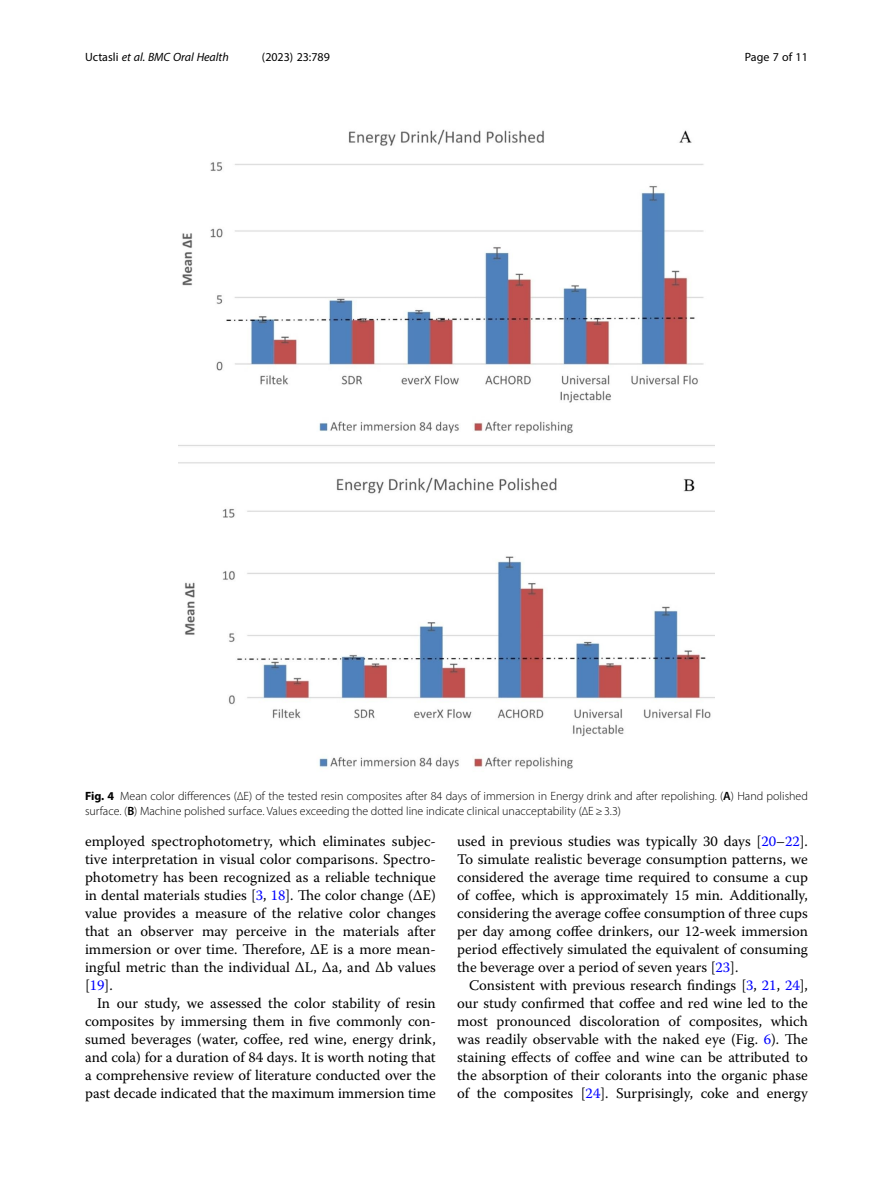
<style>
.page{position:relative;width:893px;height:1191px;background:#fff}
.page>*{position:absolute;margin:0;border:0;box-sizing:border-box;transform-origin:0 0}
.Body_Text_Indent{font:14.7px/18px "Warnock Pro";color:#000;text-align:justify}
.Figure_Caption{font:300 12px/15px "Myriad Pro";color:#000}
.t1{font:italic 12px "Myriad Pro";color:#000}
.t2{font:12px "Myriad Pro";color:#000}
.s1{font-style:normal}
.s2{font-weight:700}
.s3{font-weight:600}
.s4{color:#00f}
</style>
<div class="page">
<img style="left:179px;top:129px;width:535px;height:640px">
<p class="t1" style="left:85px;top:50px;width:145px"><span class="s1">Uctasli</span> et al. BMC Oral Health</p>
<p class="t2" style="left:262px;top:50px;width:70px">(2023) 23:789</p>
<p class="t2" style="left:745px;top:50px;width:65px">Page 7 of 11</p>
<p class="Figure_Caption" style="left:85px;top:788px;width:724px"><span class="s2">Fig. 4</span> Mean color differences (∆E) of the tested resin composites after 84 days of immersion in Energy drink and after repolishing. (<span class="s3">A</span>) Hand polished surface. (<span class="s3">B</span>) Machine polished surface. Values exceeding the dotted line indicate clinical unacceptability (∆E≥3.3)</p>
<p class="Body_Text_Indent" style="left:85px;top:832px;width:352px">employed spectrophotometry, which eliminates subjec&shy;tive interpretation in visual color comparisons. Spectro&shy;photometry has been recognized as a reliable technique in dental materials studies [<span class="s4">3</span>, <span class="s4">18</span>]. The color change (∆E) value provides a measure of the relative color changes that an observer may perceive in the materials after immersion or over time. Therefore, ∆E is a more mean&shy;ingful metric than the individual ∆L, ∆a, and ∆b values [<span class="s4">19</span>].</p>
<p class="Body_Text_Indent" style="left:85px;top:994px;width:352px;text-indent:12px">In our study, we assessed the color stability of resin composites by immersing them in five commonly con&shy;sumed beverages (water, coffee, red wine, energy drink, and cola) for a duration of 84 days. It is worth noting that a comprehensive review of literature conducted over the past decade indicated that the maximum immersion time</p>
<p class="Body_Text_Indent" style="left:457px;top:832px;width:352px">used in previous studies was typically 30 days [<span class="s4">20</span>–<span class="s4">22</span>].<br>To simulate realistic beverage consumption patterns, we considered the average time required to consume a cup of coffee, which is approximately 15 min. Additionally, considering the average coffee consumption of three cups per day among coffee drinkers, our 12-week immersion period effectively simulated the equivalent of consuming the beverage over a period of seven years [<span class="s4">23</span>].</p>
<p class="Body_Text_Indent" style="left:457px;top:976px;width:352px;text-indent:12px">Consistent with previous research findings [<span class="s4">3</span>, <span class="s4">21</span>, <span class="s4">24</span>], our study confirmed that coffee and red wine led to the most pronounced discoloration of composites, which was readily observable with the naked eye (Fig. <span class="s4">6</span>). The staining effects of coffee and wine can be attributed to the absorption of their colorants into the organic phase of the composites [<span class="s4">24</span>]. Surprisingly, coke and energy</p>
</div>
